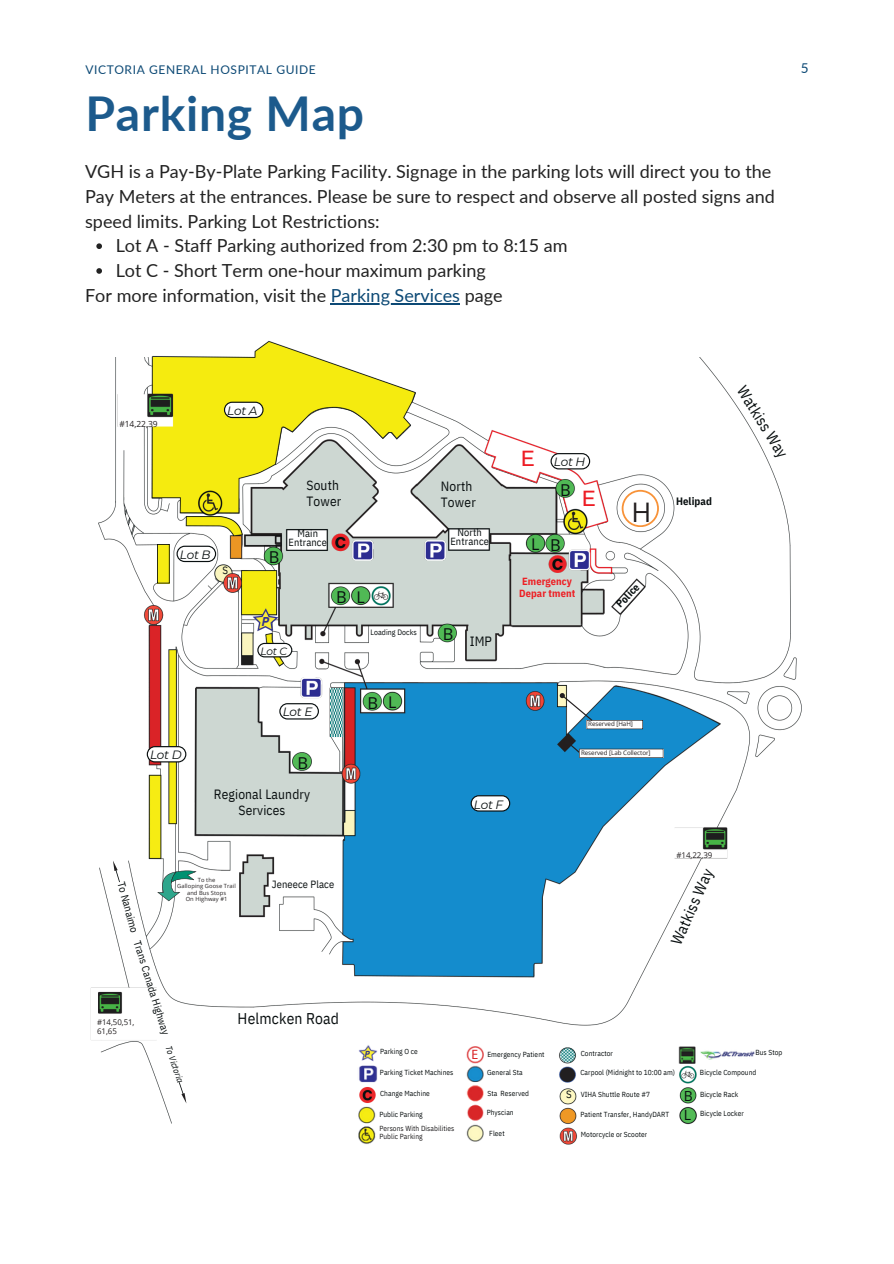
<style>
.page{position:relative;width:894px;height:1264px;background:#fff}
.page>*{position:absolute;margin:0;border:0;box-sizing:border-box;transform-origin:0 0}
.t1{font:700 48px "Lato";letter-spacing:.015em;color:#1c5a8c}
.t2{font:27px "Open Sans";color:#231f20}
.t3{font:500 21.75px "Montserrat";color:#ed1c24}
.t4{font:18px/24.8px "Lato";color:#222}
.t5{font:16.35px "Open Sans";color:#090f10}
.t6{font:16.2px "Open Sans";color:#090f10}
.t7{font:15.6px "IBM Plex Sans Cond";letter-spacing:.01em;color:#090f10}
.t8{font:14.1px "Open Sans";color:#090f10}
.t9{font:13.8px "Open Sans";color:#090f10}
.t10{font:13.65px "Myriad Pro";color:#d92628}
.t11{font:13.5px "Lato";color:#0c4975}
.t12{font:13.35px/16px "IBM Plex Sans Cond";letter-spacing:.01em;color:#090f10}
.t13{font:italic 700 12.75px "IBM Plex Sans Cond";color:#2e3092}
.t14{font:12px "Lato";letter-spacing:.05em;color:#0c4975}
.t15{font:italic 12px "Montserrat";letter-spacing:-.02em;color:#090f10}
.t16{font:700 10.65px "IBM Plex Sans Cond";letter-spacing:.01em;color:#090f10}
.t17{font:10.65px "IBM Plex Sans Cond";color:#090f10}
.t18{font:10.5px "IBM Plex Sans Cond";letter-spacing:.01em;color:#090f10}
.t19{font:italic 10.5px "Montserrat";color:#090f10}
.t20{font:10.35px/8.9px "IBM Plex Sans Cond";letter-spacing:.015em;color:#090f10;text-align:center}
.t21{font:700 10.35px/11.6px "IBM Plex Sans Cond";letter-spacing:.01em;color:#ed1f24}
.t22{font:italic 8.85px "IBM Plex Sans Cond";color:#090f10}
.t23{font:italic 700 8.7px "IBM Plex Sans Cond";color:#2e3092}
.t24{font:8.4px "Open Sans";color:#231f20}
.t25{font:7.95px/8.9px "Open Sans";letter-spacing:-.005em;color:#231f20}
.t26{font:7.8px "IBM Plex Sans Cond";letter-spacing:.01em;color:#090f10}
.t27{font:7.35px "IBM Plex Sans Cond";letter-spacing:.01em;color:#090f10}
.t28{font:7.35px/7.9px "IBM Plex Sans Cond";letter-spacing:.01em;color:#211f20}
.t29{font:6.3px "Open Sans";letter-spacing:-.005em;color:#231f20}
.t30{font:5.7px/6.1px "Open Sans";letter-spacing:.015em;color:#231f20;text-align:center}
.s1{color:#0c4975}
</style>
<div class="page">
<svg style="left:96px;top:243px;width:6px;height:6px"></svg>
<svg style="left:96px;top:268px;width:6px;height:6px"></svg>
<hr style="left:331px;top:303px;width:129px;height:1px;background:#0c4975">
<img style="left:90px;top:358px;width:712px;height:766px">
<img style="left:139px;top:841px;width:43px;height:23px">
<img style="left:352px;top:1038px;width:31px;height:49px">
<img style="left:352px;top:1100px;width:29px;height:44px">
<img style="left:112px;top:341px;width:350px;height:500px">
<img style="left:460px;top:1040px;width:29px;height:102px">
<img style="left:478px;top:425px;width:173px;height:195px">
<img style="left:672px;top:1040px;width:88px;height:28px">
<svg style="left:113px;top:860px;width:7px;height:22px"></svg>
<svg style="left:147px;top:746px;width:39px;height:16px"></svg>
<svg style="left:157px;top:870px;width:39px;height:31px"></svg>
<svg style="left:179px;top:1082px;width:7px;height:21px"></svg>
<svg style="left:176px;top:545px;width:40px;height:17px"></svg>
<svg style="left:224px;top:401px;width:39px;height:17px"></svg>
<svg style="left:257px;top:643px;width:35px;height:14px"></svg>
<svg style="left:279px;top:703px;width:40px;height:16px"></svg>
<img style="left:280px;top:523px;width:53px;height:34px">
<img style="left:353px;top:1081px;width:28px;height:27px">
<img style="left:442px;top:522px;width:53px;height:34px">
<svg style="left:470px;top:795px;width:40px;height:16px"></svg>
<svg style="left:550px;top:453px;width:40px;height:16px"></svg>
<img style="left:554px;top:1041px;width:28px;height:104px">
<svg style="left:564px;top:739px;width:99px;height:18px"></svg>
<svg style="left:557px;top:685px;width:85px;height:44px"></svg>
<svg style="left:621px;top:490px;width:37px;height:37px"></svg>
<img style="left:673px;top:1059px;width:29px;height:66px">
<p class="t14" style="left:85px;top:62px;width:232px">VICTORIA GENERAL HOSPITAL GUIDE</p>
<p class="t1" style="left:85px;top:83px;width:280px">Parking Map</p>
<h1 class="t4" style="left:85px;top:159px;width:691px">VGH is a Pay-By-Plate Parking Facility. Signage in the parking lots will direct you to the<br>Pay Meters at the entrances. Please be sure to respect and observe all posted signs and speed limits. Parking Lot Restrictions:</h1>
<h3 class="t4" style="left:116px;top:233px;width:453px">Lot A - Staff Parking authorized from 2:30 pm to 8:15 am</h3>
<p class="t4" style="left:116px;top:258px;width:371px">Lot C - Short Term one-hour maximum parking</p>
<p class="t4" style="left:85px;top:282px;width:419px">For more information, visit the <span class="s1">Parking Services</span> page</p>
<p class="t11" style="left:800px;top:60px;width:9px">5</p>
<p class="t24" style="left:119px;top:417px;width:40px">#14,22,39</p>
<h4 class="t15" style="left:227px;top:403px;width:32px">Lot A</h4>
<p class="t15" style="left:180px;top:547px;width:32px">Lot B</p>
<p class="t17" style="left:222px;top:563px;width:7px">S</p>
<h4 class="t12" style="left:306px;top:476px;width:36px">South<br>Tower</h4>
<h4 class="t12" style="left:440px;top:477px;width:36px">North<br>Tower</h4>
<p class="t5" style="left:269px;top:546px;width:12px">B</p>
<p class="t20" style="left:288px;top:529px;width:40px">Main<br>Entrance</p>
<p class="t20" style="left:450px;top:528px;width:40px">North<br>Entrance</p>
<p class="t13" style="left:262px;top:613px;width:9px">P</p>
<p class="t5" style="left:336px;top:585px;width:12px">B</p>
<p class="t6" style="left:356px;top:585px;width:10px">L</p>
<p class="t19" style="left:260px;top:645px;width:28px">Lot C</p>
<p class="t26" style="left:370px;top:626px;width:48px">Loading Docks</p>
<h4 class="t5" style="left:442px;top:623px;width:12px">B</h4>
<p class="t12" style="left:469px;top:633px;width:24px">IMP</p>
<p class="t3" style="left:520px;top:444px;width:16px">E</p>
<p class="t15" style="left:553px;top:455px;width:33px">Lot H</p>
<h3 class="t5" style="left:560px;top:478px;width:12px">B</h3>
<p class="t3" style="left:581px;top:485px;width:16px">E</p>
<p class="t6" style="left:531px;top:533px;width:10px">L</p>
<p class="t5" style="left:550px;top:533px;width:12px">B</p>
<h6 class="t21" style="left:519px;top:575px;width:58px">Emergency<br>Depar tment</h6>
<h6 class="t2" style="left:631px;top:493px;width:21px">H</h6>
<p class="t16" style="left:612px;top:600px;width:30px;rotate:-46deg">Police</p>
<p class="t15" style="left:150px;top:747px;width:33px">Lot D</p>
<p class="t15" style="left:282px;top:704px;width:31px">Lot E</p>
<p class="t5" style="left:297px;top:751px;width:12px">B</p>
<p class="t12" style="left:214px;top:785px;width:98px;text-align:center">Regional Laundry<br>Services</p>
<h4 class="t5" style="left:367px;top:691px;width:12px">B</h4>
<h6 class="t6" style="left:388px;top:690px;width:10px">L</h6>
<p class="t15" style="left:474px;top:797px;width:31px">Lot F</p>
<p class="t29" style="left:588px;top:719px;width:46px">Reserved [HaH]</p>
<h5 class="t29" style="left:581px;top:748px;width:71px">Reserved [Lab Collector]</h5>
<p class="t16" style="left:675px;top:494px;width:37px">Helipad</p>
<p class="t7" style="left:749px;top:382px;width:83px;rotate:58deg">Watkiss Way</p>
<p class="t25" style="left:676px;top:850px;width:37px">#14,22,39</p>
<h5 class="t17" style="left:128px;top:879px;width:54px;rotate:75deg">To Nanaimo</h5>
<h6 class="t30" style="left:177px;top:877px;width:60px">To the<br>Galloping Goose Trail and Bus Stops<br>On Highway #1</h6>
<h3 class="t18" style="left:272px;top:877px;width:64px">Jeneece Place</h3>
<p class="t18" style="left:144px;top:938px;width:100px;rotate:73deg">Trans Canada Highway</p>
<p class="t22" style="left:174px;top:1043px;width:40px;rotate:71deg">To Victoria</p>
<p class="t25" style="left:97px;top:1017px;width:39px">#14,50,51,<br>61,65</p>
<p class="t7" style="left:237px;top:1007px;width:103px">Helmcken Road</p>
<p class="t7" style="left:665px;top:939px;width:83px;rotate:-66deg">Watkiss Way</p>
<p class="t27" style="left:380px;top:1046px;width:39px">Parking O ce</p>
<p class="t27" style="left:380px;top:1067px;width:75px">Parking Ticket Machines</p>
<p class="t27" style="left:380px;top:1088px;width:51px">Change Machine</p>
<p class="t27" style="left:379px;top:1108px;width:45px">Public Parking</p>
<p class="t28" style="left:379px;top:1123px;width:77px">Persons With Disabilities<br>Public Parking</p>
<h6 class="t23" style="left:365px;top:1048px;width:7px">P</h6>
<p class="t10" style="left:471px;top:1049px;width:8px">E</p>
<p class="t27" style="left:487px;top:1049px;width:59px">Emergency Patient</p>
<p class="t27" style="left:487px;top:1067px;width:37px">General Sta</p>
<p class="t27" style="left:487px;top:1088px;width:43px">Sta Reserved</p>
<p class="t27" style="left:486px;top:1107px;width:29px">Physcian</p>
<p class="t27" style="left:489px;top:1128px;width:17px">Fleet</p>
<p class="t17" style="left:566px;top:1086px;width:7px">S</p>
<p class="t27" style="left:580px;top:1048px;width:34px">Contractor</p>
<p class="t27" style="left:580px;top:1067px;width:96px">Carpool (Midnight to 10:00 am)</p>
<p class="t27" style="left:580px;top:1089px;width:71px">VIHA Shuttle Route #7</p>
<p class="t27" style="left:580px;top:1109px;width:90px">Patient Transfer, HandyDART</p>
<p class="t27" style="left:580px;top:1129px;width:68px">Motorcycle or Scooter</p>
<p class="t9" style="left:683px;top:1086px;width:10px">B</p>
<p class="t8" style="left:683px;top:1105px;width:9px">L</p>
<p class="t27" style="left:755px;top:1047px;width:29px">Bus Stop</p>
<p class="t27" style="left:699px;top:1067px;width:58px">Bicycle Compound</p>
<p class="t27" style="left:700px;top:1088px;width:40px">Bicycle Rack</p>
<p class="t27" style="left:700px;top:1108px;width:45px">Bicycle Locker</p>
</div>
